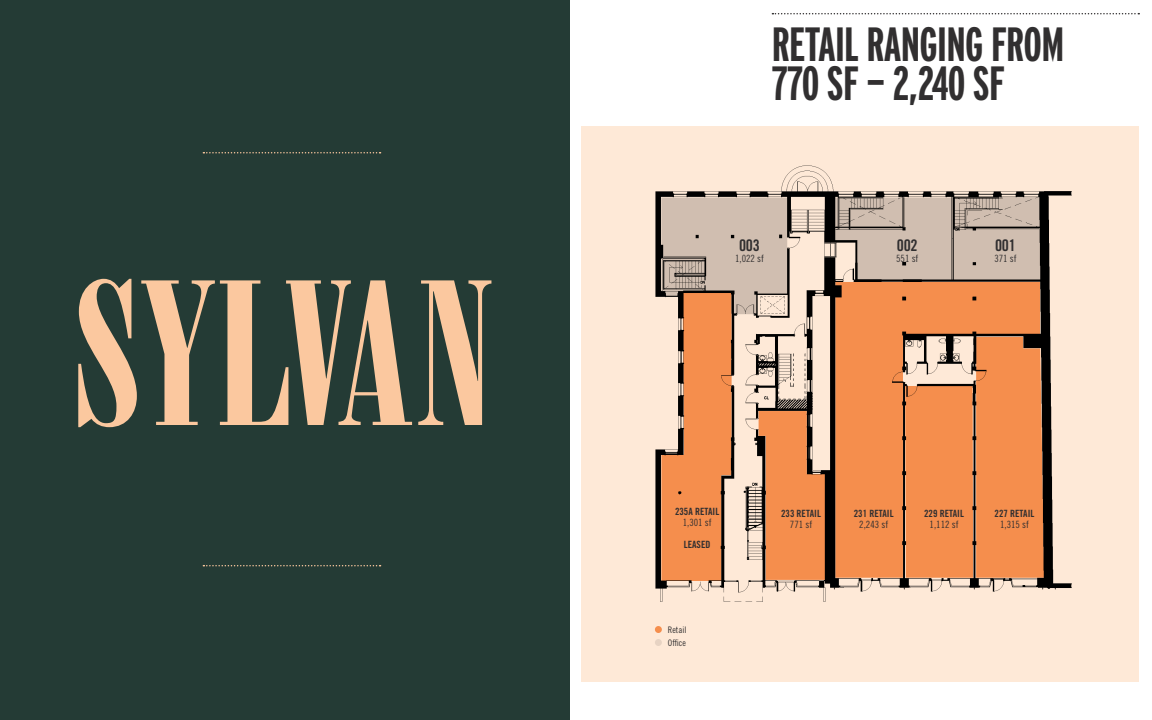
<style>
.page{position:relative;width:1152px;height:720px;background:#fff}
.page>*{position:absolute;margin:0;border:0;box-sizing:border-box;transform-origin:0 0}
.t1{font:200px "Bodoni Std Poster Compressed";letter-spacing:-.005em;color:#fbc89f}
.t2{font:700 48px/39px "Interstate Compressed";letter-spacing:-.015em;color:#312f30}
.t3{font:16px "Trade Gothic LT Std Bd Cn 20";letter-spacing:-.02em;color:#312f30}
.t4{font:10px "Trade Gothic LT Std Bd Cn 20";color:#312f30}
.Sans_Body_Copy{font:10px "Trade Gothic LT Std Cn 18";color:#312f30}
.t5{font:9px "Trade Gothic LT Std Cn 18";color:#312f30}
</style>
<div class="page">
<svg style="left:772px;top:13px;width:367px;height:1px"></svg>
<div style="left:0;top:0;width:570px;height:720px;background:#243b35"></div>
<svg style="left:203px;top:565px;width:178px;height:1px"></svg>
<svg style="left:203px;top:152px;width:178px;height:2px"></svg>
<div style="left:581px;top:126px;width:557px;height:555px;background:#fee9d7"></div>
<div style="left:655px;top:626px;width:7px;height:7px;background:#f58e4d;border-radius:50%"></div>
<div style="left:655px;top:639px;width:7px;height:7px;background:#e7d3c3;border-radius:50%"></div>
<img style="left:655px;top:165px;width:484px;height:438px">
<p class="t1" style="left:74px;top:239px;width:421px">SYLVAN</p>
<p class="t2" style="left:772px;top:24px;width:294px">RETAIL RANGING FROM<br>770 SF — 2,240 SF</p>
<p class="t3" style="left:739px;top:235px;width:22px">003</p>
<p class="Sans_Body_Copy" style="left:735px;top:252px;width:30px">1,022 sf</p>
<p class="t3" style="left:897px;top:235px;width:22px">002</p>
<p class="Sans_Body_Copy" style="left:896px;top:252px;width:24px">551 sf</p>
<p class="t3" style="left:995px;top:235px;width:22px">001</p>
<p class="Sans_Body_Copy" style="left:994px;top:252px;width:24px">371 sf</p>
<p class="t4" style="left:675px;top:505px;width:46px">235A RETAIL</p>
<p class="Sans_Body_Copy" style="left:683px;top:516px;width:30px">1,301 sf</p>
<p class="t4" style="left:684px;top:538px;width:28px">LEASED</p>
<p class="t5" style="left:668px;top:624px;width:20px">Retail</p>
<p class="t5" style="left:668px;top:637px;width:19px">Office</p>
<p class="t4" style="left:781px;top:507px;width:41px">233 RETAIL</p>
<p class="Sans_Body_Copy" style="left:790px;top:518px;width:24px">771 sf</p>
<p class="t4" style="left:854px;top:507px;width:41px">231 RETAIL</p>
<p class="Sans_Body_Copy" style="left:859px;top:518px;width:30px">2,243 sf</p>
<p class="t4" style="left:924px;top:507px;width:41px">229 RETAIL</p>
<p class="Sans_Body_Copy" style="left:930px;top:518px;width:30px">1,112 sf</p>
<p class="t4" style="left:995px;top:507px;width:41px">227 RETAIL</p>
<p class="Sans_Body_Copy" style="left:1000px;top:518px;width:30px">1,315 sf</p>
</div>
